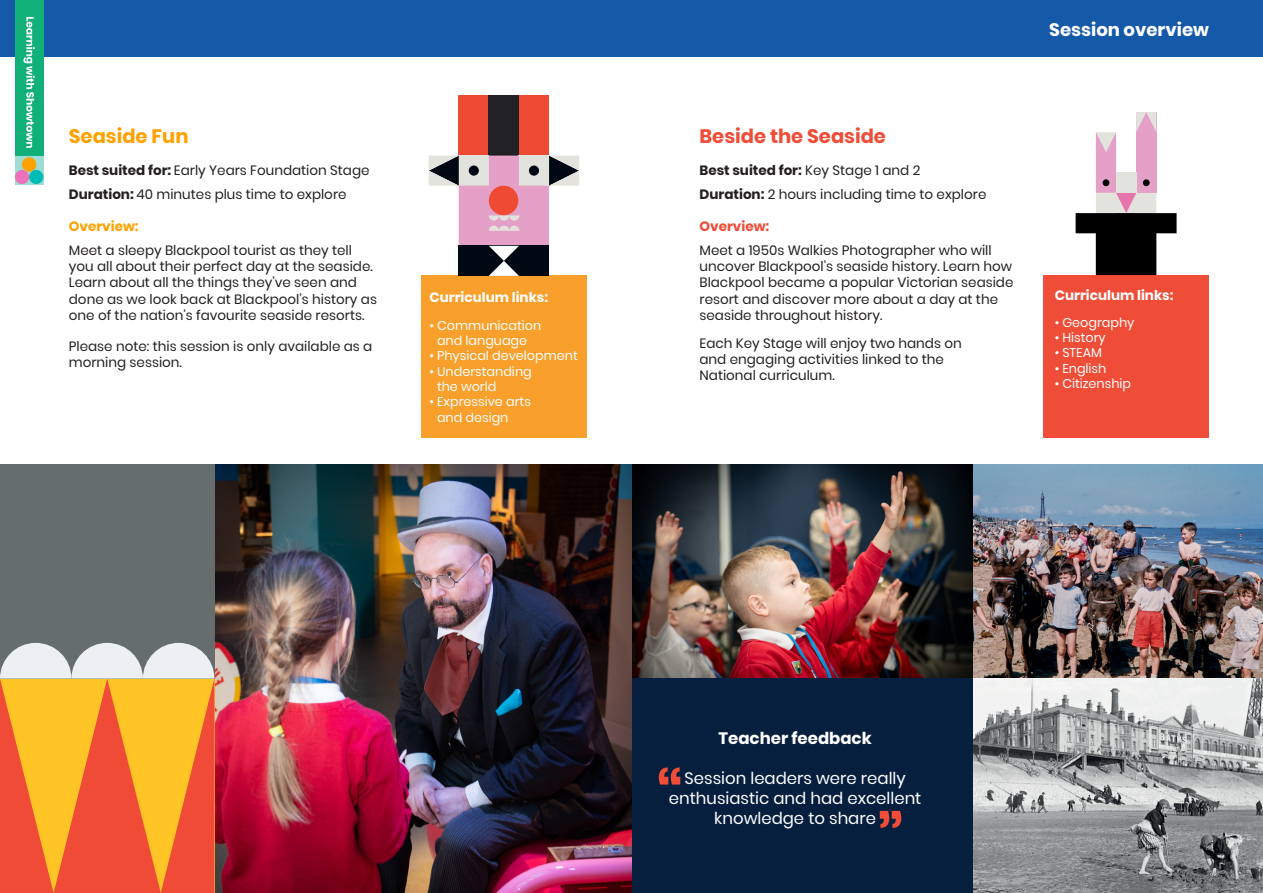
<style>
.page{position:relative;width:1263px;height:893px;background:#fff}
.page>*{position:absolute;margin:0;border:0;box-sizing:border-box;transform-origin:0 0}
.t1{font:700 19.5px "Poppins";color:#ef4d37}
.t2{font:700 19.5px "Poppins";color:#ffa200}
.t3{font:700 18px "Poppins";color:#fff}
.t4{font:16.5px/19.8px "Poppins";color:#fff;text-align:center}
.t5{font:700 16.5px "Poppins";color:#fff}
.t6{font:13.5px/16.2px "Poppins";color:#231f20}
.t7{font:700 13.5px "Poppins";color:#fff}
.t8{font:12.75px/15.3px "Poppins";color:#fff}
.s1{font-weight:700}
.s2{font-weight:700;color:#ffa200}
.s3{font-weight:700;color:#ef4d37}
.s4{font-style:italic}
</style>
<div class="page">
<div style="left:631px;top:671px;width:342px;height:222px;background:#071f3e"></div>
<img style="left:631px;top:464px;width:342px;height:213px">
<svg style="left:659px;top:767px;width:21px;height:17px"></svg>
<svg style="left:880px;top:811px;width:21px;height:17px"></svg>
<img style="left:214px;top:464px;width:417px;height:429px">
<div style="left:0;top:0;width:1263px;height:56px;background:#1559a9"></div>
<div style="left:421px;top:276px;width:166px;height:162px;background:#f8a02b"></div>
<div style="left:15px;top:0;width:28px;height:156px;background:#11b079"></div>
<svg style="left:15px;top:156px;width:28px;height:29px"></svg>
<div style="left:15px;top:170px;width:14px;height:14px;background:#ed71bb;border-radius:50%"></div>
<div style="left:22px;top:157px;width:14px;height:15px;background:#ffa200;border-radius:50%"></div>
<div style="left:29px;top:170px;width:14px;height:14px;background:#00bbb5;border-radius:50%"></div>
<svg style="left:23px;top:17px;width:12px;height:131px"></svg>
<div style="left:0;top:464px;width:214px;height:215px;background:#666d6d"></div>
<svg style="left:0;top:643px;width:214px;height:250px;background:#f09245"></svg>
<div style="left:459px;top:95px;width:90px;height:61px;background:#ef4b34"></div>
<div style="left:489px;top:95px;width:30px;height:61px;background:#212024"></div>
<svg style="left:429px;top:156px;width:150px;height:120px"></svg>
<img style="left:973px;top:464px;width:290px;height:429px">
<svg style="left:1075px;top:112px;width:101px;height:163px"></svg>
<div style="left:1043px;top:275px;width:166px;height:162px;background:#ef4d37"></div>
<p class="t2" style="left:69px;top:125px;width:121px">Seaside Fun</p>
<p class="t6" style="left:69px;top:159px;width:302px;line-height:23.7px"><span class="s1">Best suited for:</span> Early Years Foundation Stage<br><span class="s1">Duration:</span> 40 minutes plus time to explore</p>
<p class="t6" style="left:69px;top:215px;width:285px;line-height:23.7px"><span class="s2">Overview:<br></span>Meet a sleepy Blackpool tourist as they tell</p>
<p class="t6" style="left:69px;top:259px;width:310px">you all about their perfect day at the seaside.<br>Learn about all the things they’ve seen and done as we look back at Blackpool’s history as one of the nation’s favourite seaside resorts.</p>
<p class="t6" style="left:69px;top:338px;width:305px">Please note: this session is only available as a morning session.</p>
<p class="t7" style="left:429px;top:290px;width:120px">Curriculum links:</p>
<p class="t8" style="left:429px;top:318px;width:113px;text-align:center">• Communication and language</p>
<p class="t8" style="left:429px;top:348px;width:150px">• Physical development</p>
<p class="t8" style="left:437px;top:364px;width:96px;text-indent:-7px">• Understanding the world</p>
<p class="t8" style="left:437px;top:394px;width:95px;text-indent:-7px">• Expressive arts and design</p>
<p class="t1" style="left:699px;top:125px;width:188px">Beside the Seaside</p>
<p class="t6" style="left:699px;top:159px;width:288px;line-height:23.7px"><span class="s1">Best suited for:</span> Key Stage 1 and 2<br><span class="s1">Duration:</span> 2 hours including time to explore</p>
<p class="t6" style="left:699px;top:215px;width:294px;line-height:23.7px"><span class="s3">Overview:<br></span>Meet a 1950s Walkies Photographer who will</p>
<p class="t6" style="left:699px;top:259px;width:315px">uncover Blackpool’s seaside history. Learn how Blackpool became a popular Victorian seaside resort and discover more about a day at the seaside throughout history.</p>
<p class="t6" style="left:699px;top:335px;width:264px">Each Key Stage will enjoy two hands on and engaging activities linked to the<br>National curriculum.</p>
<p class="t3" style="left:1049px;top:19px;width:161px">Session overview</p>
<p class="t7" style="left:1055px;top:287px;width:120px">Curriculum links:</p>
<p class="t8" style="left:1055px;top:315px;width:81px">• Geography</p>
<p class="t8" style="left:1055px;top:330px;width:52px">• History</p>
<p class="t8" style="left:1055px;top:345px;width:49px"><span class="s4">•</span> STEAM</p>
<p class="t8" style="left:1055px;top:361px;width:53px">• English</p>
<p class="t8" style="left:1055px;top:376px;width:78px">• Citizenship</p>
<p class="t5" style="left:719px;top:729px;width:155px">Teacher feedback</p>
<p class="t4" style="left:669px;top:768px;width:254px">Session leaders were really enthusiastic and had excellent knowledge to share</p>
</div>
